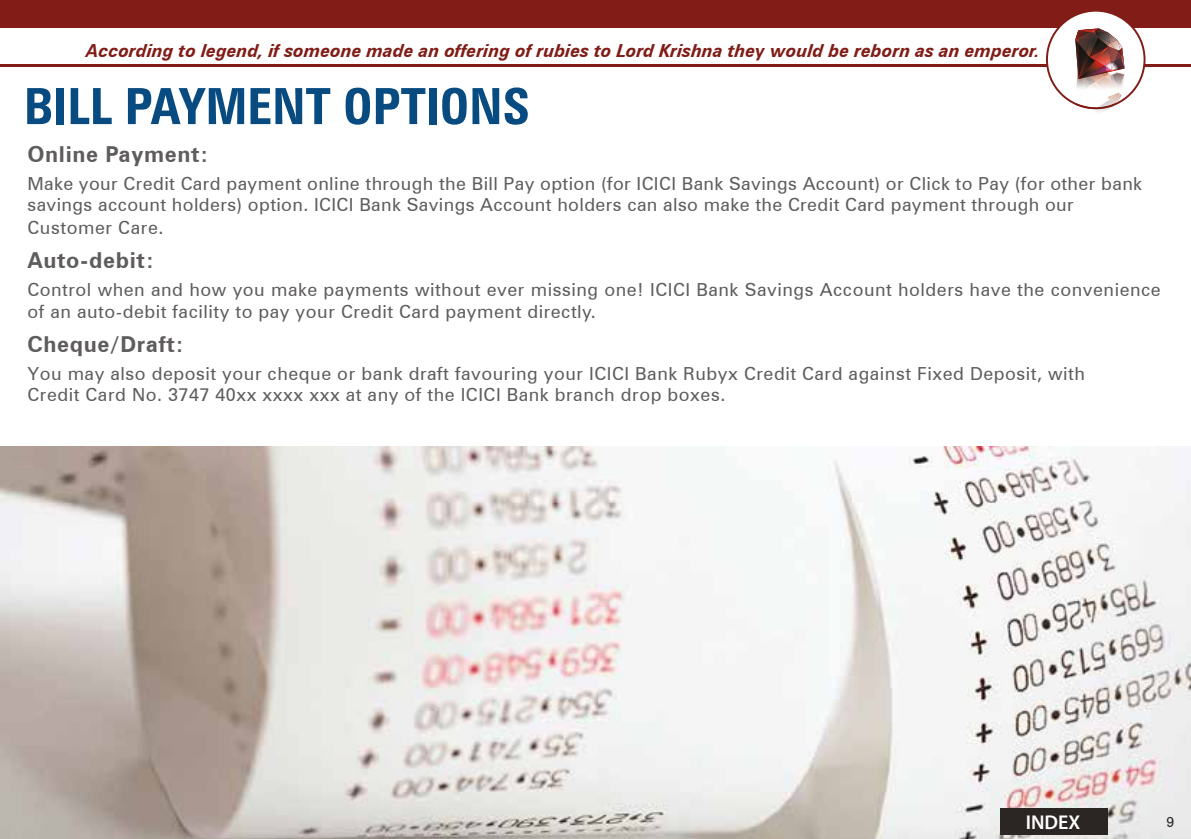
<style>
.page{position:relative;width:1191px;height:839px;background:#fff}
.page>*{position:absolute;margin:0;border:0;box-sizing:border-box;transform-origin:0 0}
.t1{font:700 condensed 50px "Zurich BT";color:#074b81}
.t2{font:700 22px "Zurich BT";letter-spacing:.03em;color:#5f5c5d}
.t3{font:600 20px "Myriad Pro";color:#fff}
.t4{font:18px/22px "Zurich BT";letter-spacing:.025em;color:#5f5c5d}
.t5{font:italic 700 18px "Zurich BT";color:#811c16}
.t6{font:14px "Zurich BT";color:#2b2523}
</style>
<div class="page">
<img style="left:0;top:447px;width:1190px;height:392px">
<hr style="left:0;top:65px;width:1190px;height:2px;background:#811c16">
<div style="left:0;top:0;width:1190px;height:28px;background:#811c16"></div>
<img style="left:1046px;top:11px;width:99px;height:101px">
<div style="left:1000px;top:809px;width:107px;height:26px;background:#2b2523"></div>
<p class="t5" style="left:86px;top:40px;width:955px">According to legend, if someone made an offering of rubies to Lord Krishna they would be reborn as an emperor.</p>
<h1 class="t1" style="left:24px;top:76px;width:507px">BILL PAYMENT OPTIONS</h1>
<p class="t2" style="left:27px;top:141px;width:183px">Online Payment:</p>
<p class="t4" style="left:27px;top:172px;width:1116px">Make your Credit Card payment online through the Bill Pay option (for ICICI Bank Savings Account) or Click to Pay (for other bank savings account holders) option. ICICI Bank Savings Account holders can also make the Credit Card payment through our<br>Customer Care.</p>
<p class="t2" style="left:27px;top:247px;width:128px">Auto-debit:</p>
<p class="t4" style="left:27px;top:278px;width:1134px">Control when and how you make payments without ever missing one! ICICI Bank Savings Account holders have the convenience of an auto-debit facility to pay your Credit Card payment directly.</p>
<p class="t2" style="left:27px;top:331px;width:158px">Cheque/Draft:</p>
<p class="t4" style="left:27px;top:362px;width:1059px">You may also deposit your cheque or bank draft favouring your ICICI Bank Rubyx Credit Card against Fixed Deposit, with<br>Credit Card No. 3747 40xx xxxx xxx at any of the ICICI Bank branch drop boxes.</p>
<p class="t3" style="left:1025px;top:809px;width:56px">INDEX</p>
<p class="t6" style="left:1166px;top:813px;width:9px">9</p>
</div>
